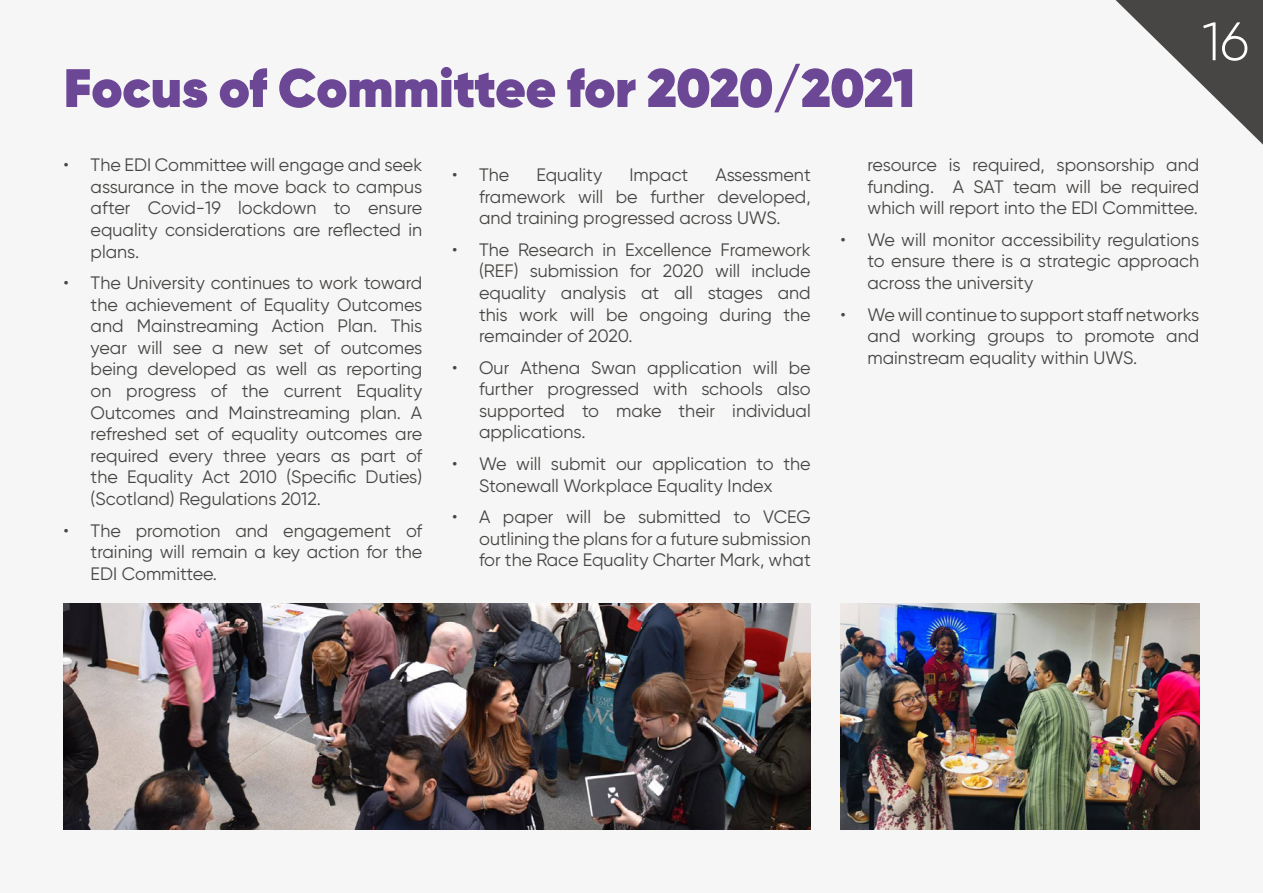
<style>
.page{position:relative;width:1263px;height:893px;background:#f6f6f6}
.page>*{position:absolute;margin:0;border:0;box-sizing:border-box;transform-origin:0 0}
.Main_Headers{font:800 54px "Gilroy";letter-spacing:-.005em;color:#6c4796}
.t1{font:300 54px "Gilroy";color:#fff}
.body_text_grey{font:18px/21.6px "Gilroy";color:#484644;text-align:justify}
</style>
<div class="page">
<img style="left:64px;top:604px;width:747px;height:225px">
<img style="left:840px;top:604px;width:359px;height:225px">
<svg style="left:1115px;top:0;width:148px;height:145px"></svg>
<h1 class="Main_Headers" style="left:64px;top:54px;width:853px">Focus of Committee for 2020/2021</h1>
<p class="t1" style="left:1202px;top:8px;width:48px">16</p>
<p class="body_text_grey" style="left:91px;top:154px;width:333px;text-indent:-27px">• The EDI Committee will engage and seek assurance in the move back to campus after Covid-19 lockdown to ensure equality considerations are reflected in plans.</p>
<p class="body_text_grey" style="left:91px;top:272px;width:333px;text-indent:-27px">• The University continues to work toward the achievement of Equality Outcomes and Mainstreaming Action Plan. This year will see a new set of outcomes being developed as well as reporting on progress of the current Equality Outcomes and Mainstreaming plan. A refreshed set of equality outcomes are required every three years as part of the Equality Act 2010 (Specific Duties) (Scotland) Regulations 2012.</p>
<p class="body_text_grey" style="left:91px;top:519px;width:333px;text-indent:-27px">• The promotion and engagement of training will remain a key action for the EDI Committee.</p>
<p class="body_text_grey" style="left:452px;top:164px;width:59px">• The</p>
<p class="body_text_grey" style="left:536px;top:164px;width:67px">Equality</p>
<p class="body_text_grey" style="left:629px;top:164px;width:60px">Impact</p>
<p class="body_text_grey" style="left:479px;top:164px;width:333px;text-indent:236px">Assessment framework will be further developed, and training progressed across UWS.</p>
<p class="body_text_grey" style="left:479px;top:238px;width:333px;text-indent:-27px">• The Research in Excellence Framework (REF) submission for 2020 will include equality analysis at all stages and this work will be ongoing during the remainder of 2020.</p>
<p class="body_text_grey" style="left:479px;top:356px;width:333px;text-indent:-27px">• Our Athena Swan application will be further progressed with schools also supported to make their individual applications.</p>
<p class="body_text_grey" style="left:479px;top:453px;width:333px;text-indent:-27px">• We will submit our application to the<br>Stonewall Workplace Equality Index</p>
<p class="body_text_grey" style="left:479px;top:506px;width:333px;text-indent:-27px">• A paper will be submitted to VCEG outlining the plans for a future submission for the Race Equality Charter Mark, what</p>
<p class="body_text_grey" style="left:867px;top:154px;width:333px">resource is required, sponsorship and funding. A SAT team will be required which will report into the EDI Committee.</p>
<p class="body_text_grey" style="left:867px;top:229px;width:333px;text-indent:-27px">• We will monitor accessibility regulations to ensure there is a strategic approach across the university</p>
<p class="body_text_grey" style="left:867px;top:303px;width:333px;text-indent:-27px">• We will continue to support staff networks and working groups to promote and mainstream equality within UWS.</p>
</div>
